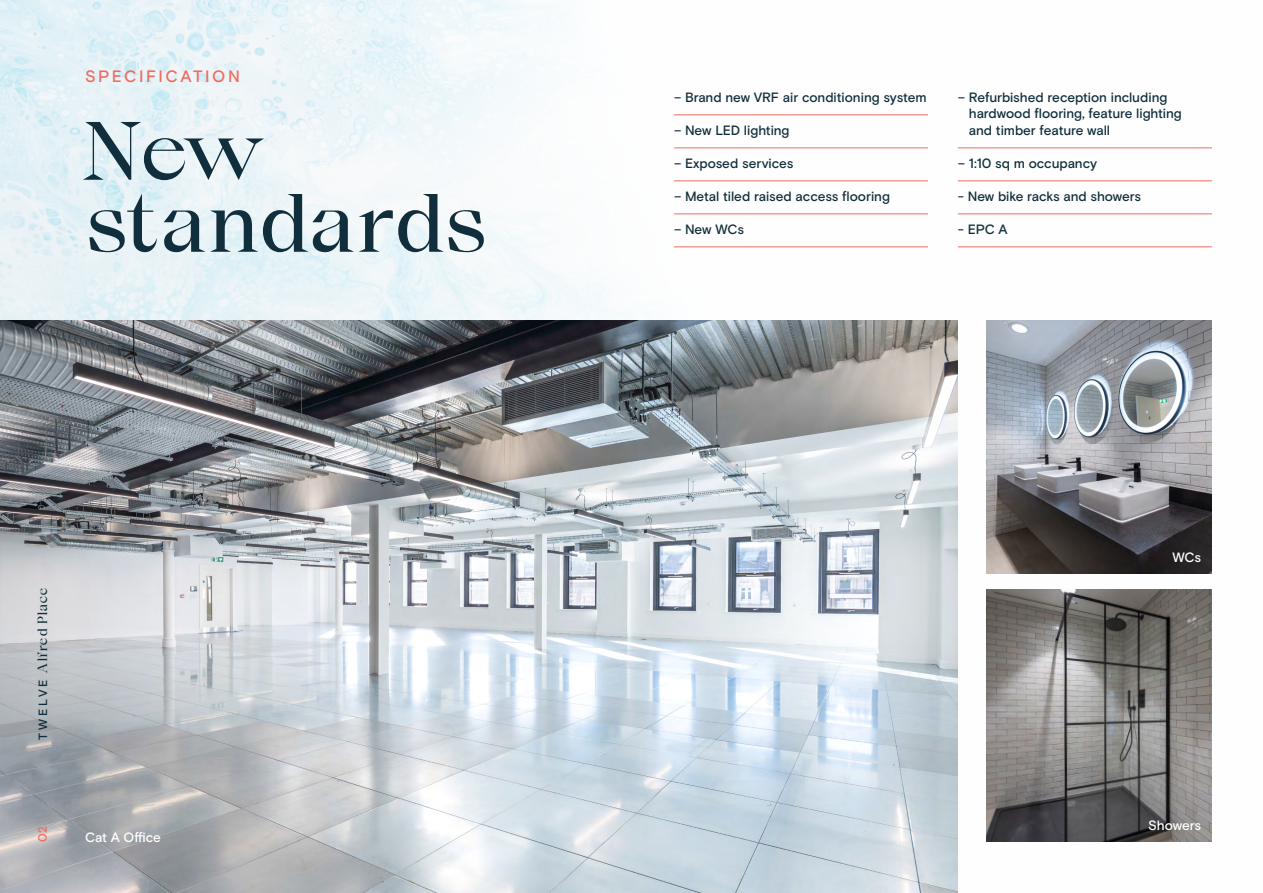
<style>
.page{position:relative;width:1263px;height:893px;background:#fff}
.page>*{position:absolute;margin:0;border:0;box-sizing:border-box;transform-origin:0 0}
.t1{font:82.5px/72px "Cako";letter-spacing:-.01em;color:#102e3b}
.t2{font:500 16.5px "Basis Grotesque Pro";letter-spacing:.15em;color:#f06c5f}
.t3{font:500 13.5px/16.5px "Basis Grotesque Pro";letter-spacing:-.005em;color:#102e3b}
.t4{font:500 13.5px "Basis Grotesque Pro";letter-spacing:-.01em;color:#fff}
.t5{font:13.5px "Cako";letter-spacing:.015em;color:#102e3b}
.t6{font:500 12px "Basis Grotesque Pro";color:#f06c5f}
.s1{font-family:"Basis Grotesque Pro";font-weight:500;font-size:12px}
</style>
<div class="page">
<img style="left:0;top:0;width:1212px;height:574px">
<img style="left:0;top:320px;width:958px;height:573px">
<hr style="left:674px;top:114px;width:254px;height:1px;background:#f06c5f">
<hr style="left:674px;top:147px;width:254px;height:1px;background:#f06c5f">
<hr style="left:674px;top:180px;width:254px;height:1px;background:#f06c5f">
<hr style="left:674px;top:213px;width:254px;height:1px;background:#f06c5f">
<hr style="left:674px;top:246px;width:254px;height:1px;background:#f06c5f">
<hr style="left:958px;top:147px;width:254px;height:1px;background:#f06c5f">
<hr style="left:958px;top:180px;width:254px;height:1px;background:#f06c5f">
<hr style="left:958px;top:213px;width:254px;height:1px;background:#f06c5f">
<hr style="left:958px;top:246px;width:254px;height:1px;background:#f06c5f">
<img style="left:986px;top:320px;width:226px;height:253px">
<img style="left:986px;top:589px;width:226px;height:253px">
<p class="t2" style="left:85px;top:67px;width:156px">SPECIFICATION</p>
<h1 class="t1" style="left:81px;top:118px;width:405px">New standards</h1>
<p class="t5" style="left:35px;top:740px;width:153px;rotate:-90deg"><span class="s1">T W E LV E</span> Alfred Place</p>
<p class="t6" style="left:36px;top:842px;width:17px;rotate:-90deg">02</p>
<p class="t4" style="left:85px;top:829px;width:77px">Cat A Office</p>
<p class="t3" style="left:674px;top:89px;width:254px">– Brand new VRF air conditioning system</p>
<p class="t3" style="left:674px;top:122px;width:117px">– New LED lighting</p>
<p class="t3" style="left:674px;top:155px;width:121px">– Exposed services</p>
<p class="t3" style="left:674px;top:188px;width:217px">– Metal tiled raised access flooring</p>
<p class="t3" style="left:674px;top:221px;width:72px">– New WCs</p>
<p class="t3" style="left:969px;top:89px;width:214px;text-indent:-11px">– Refurbished reception including hardwood flooring, feature lighting and timber feature wall</p>
<p class="t3" style="left:958px;top:155px;width:141px">– 1:10 sq m occupancy</p>
<p class="t3" style="left:958px;top:188px;width:185px">- New bike racks and showers</p>
<p class="t3" style="left:958px;top:221px;width:51px">- EPC A</p>
<p class="t4" style="left:1172px;top:550px;width:30px">WCs</p>
<p class="t4" style="left:1148px;top:817px;width:55px">Showers</p>
</div>
